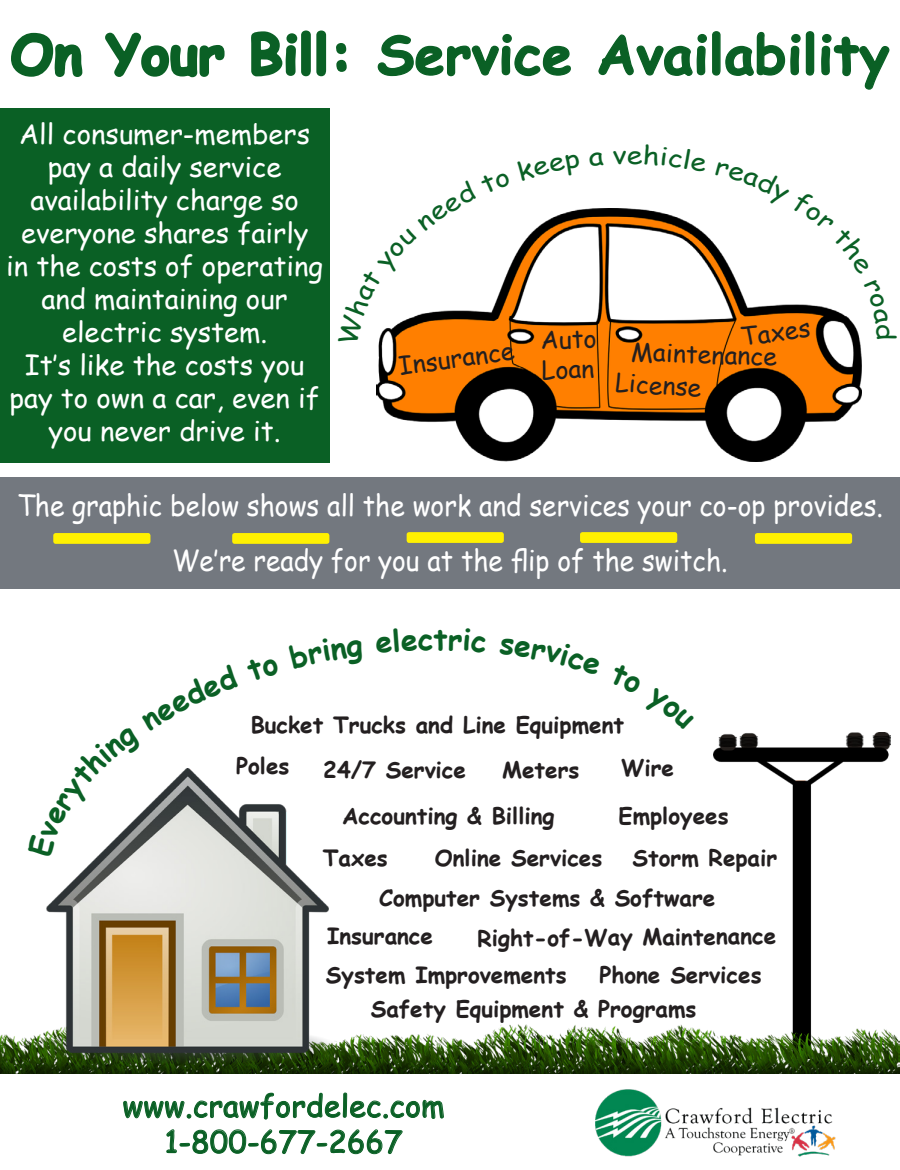
<style>
.page{position:relative;width:900px;height:1170px;background:#fff}
.page>*{position:absolute;margin:0;border:0;box-sizing:border-box;transform-origin:0 0}
.t1{font:700 53.75px "Comic Sans MS";letter-spacing:.01em;color:#0a6025}
.t2{font:30px/36px "Comic Sans MS";letter-spacing:.01em;color:#0a6025;text-align:center}
.t3{font:700 30px "Comic Sans MS";color:#0a6025}
.t4{font:29px/55px "Comic Sans MS";color:#fff;text-align:center;scale:.91 1}
.t5{font:27.5px/33px "Comic Sans MS";color:#fff;text-align:center}
.t6{font:25px "Comic Sans MS";color:#231f20}
.t7{font:25px "Comic Sans MS";color:#0a6025;scale:1.15 1}
.t8{font:700 22.5px "Comic Sans MS";color:#231f20}
</style>
<div class="page">
<svg style="left:11px;top:32px;width:72px;height:45px"></svg>
<svg style="left:105px;top:32px;width:120px;height:46px"></svg>
<svg style="left:251px;top:30px;width:76px;height:47px"></svg>
<svg style="left:336px;top:43px;width:11px;height:29px"></svg>
<svg style="left:377px;top:34px;width:194px;height:43px"></svg>
<svg style="left:598px;top:31px;width:217px;height:45px"></svg>
<svg style="left:821px;top:33px;width:69px;height:57px"></svg>
<div style="left:0;top:108px;width:329px;height:355px;background:#0a6025"></div>
<img style="left:377px;top:208px;width:484px;height:254px">
<div style="left:0;top:477px;width:900px;height:112px;background:#73787f"></div>
<div style="left:53px;top:533px;width:97px;height:11px;background:#fff101;border-radius:3px"></div>
<div style="left:232px;top:533px;width:97px;height:11px;background:#fff101;border-radius:3px"></div>
<div style="left:407px;top:532px;width:97px;height:11px;background:#fff101;border-radius:3px"></div>
<div style="left:580px;top:532px;width:97px;height:11px;background:#fff101;border-radius:3px"></div>
<div style="left:755px;top:533px;width:97px;height:11px;background:#fff101;border-radius:3px"></div>
<img style="left:714px;top:732px;width:177px;height:281px">
<img style="left:0;top:1013px;width:900px;height:61px">
<img style="left:38px;top:804px;width:300px;height:265px">
<img style="left:595px;top:1089px;width:241px;height:68px">
<svg style="left:123px;top:1092px;width:321px;height:28px"></svg>
<svg style="left:166px;top:1129px;width:237px;height:26px"></svg>
<svg style="left:377px;top:208px;width:134px;height:137px"></svg>
<svg style="left:715px;top:208px;width:146px;height:132px"></svg>
<svg style="left:38px;top:768px;width:201px;height:89px"></svg>
<p class="t1" style="left:11px;top:15px;width:880px">On Your Bill: Service Availability</p>
<p class="t5" style="left:6px;top:117px;width:318px">All consumer-members pay a daily service availability charge so everyone shares fairly<br>in the costs of operating and maintaining our electric system.</p>
<p class="t5" style="left:10px;top:348px;width:312px">It’s like the costs you pay to own a car, even if you never drive it.</p>
<p class="t7" style="left:627px;top:136px;width:15px">e</p>
<p class="t6" style="left:396px;top:348px;width:118px;rotate:-8deg">Insurance</p>
<p class="t6" style="left:540px;top:322px;width:58px;rotate:-2deg">Auto</p>
<p class="t6" style="left:738px;top:319px;width:72px;rotate:-8deg">Taxes</p>
<p class="t6" style="left:632px;top:333px;width:147px;rotate:2deg">Maintenance</p>
<p class="t6" style="left:617px;top:364px;width:88px;rotate:4deg">License</p>
<p class="t6" style="left:541px;top:352px;width:54px;rotate:-2deg">Loan</p>
<p class="t4" style="left:17px;top:478px;width:953px">The graphic below shows all the work and services your co-op provides.<br>We’re ready for you at the flip of the switch.</p>
<p class="t3" style="left:434px;top:617px;width:16px">t</p>
<p class="t8" style="left:251px;top:708px;width:375px">Bucket Trucks and Line Equipment</p>
<p class="t8" style="left:236px;top:749px;width:55px">Poles</p>
<p class="t8" style="left:502px;top:753px;width:79px">Meters</p>
<p class="t8" style="left:621px;top:751px;width:55px">Wire</p>
<p class="t8" style="left:323px;top:753px;width:144px">24/7 Service</p>
<p class="t8" style="left:342px;top:799px;width:214px">Accounting &amp; Billing</p>
<p class="t8" style="left:619px;top:800px;width:112px">Employees</p>
<p class="t8" style="left:435px;top:841px;width:169px">Online Services</p>
<p class="t8" style="left:323px;top:841px;width:66px">Taxes</p>
<p class="t8" style="left:633px;top:841px;width:146px">Storm Repair</p>
<p class="t8" style="left:379px;top:881px;width:338px">Computer Systems &amp; Software</p>
<p class="t8" style="left:327px;top:919px;width:107px">Insurance</p>
<p class="t8" style="left:326px;top:958px;width:242px">System Improvements</p>
<p class="t8" style="left:478px;top:921px;width:301px">Right-of-Way Maintenance</p>
<p class="t8" style="left:599px;top:958px;width:164px">Phone Services</p>
<p class="t8" style="left:371px;top:992px;width:327px">Safety Equipment &amp; Programs</p>
<p class="t2" style="left:123px;top:1087px;width:323px">www.crawfordelec.com<br>1-800-677-2667</p>
</div>
